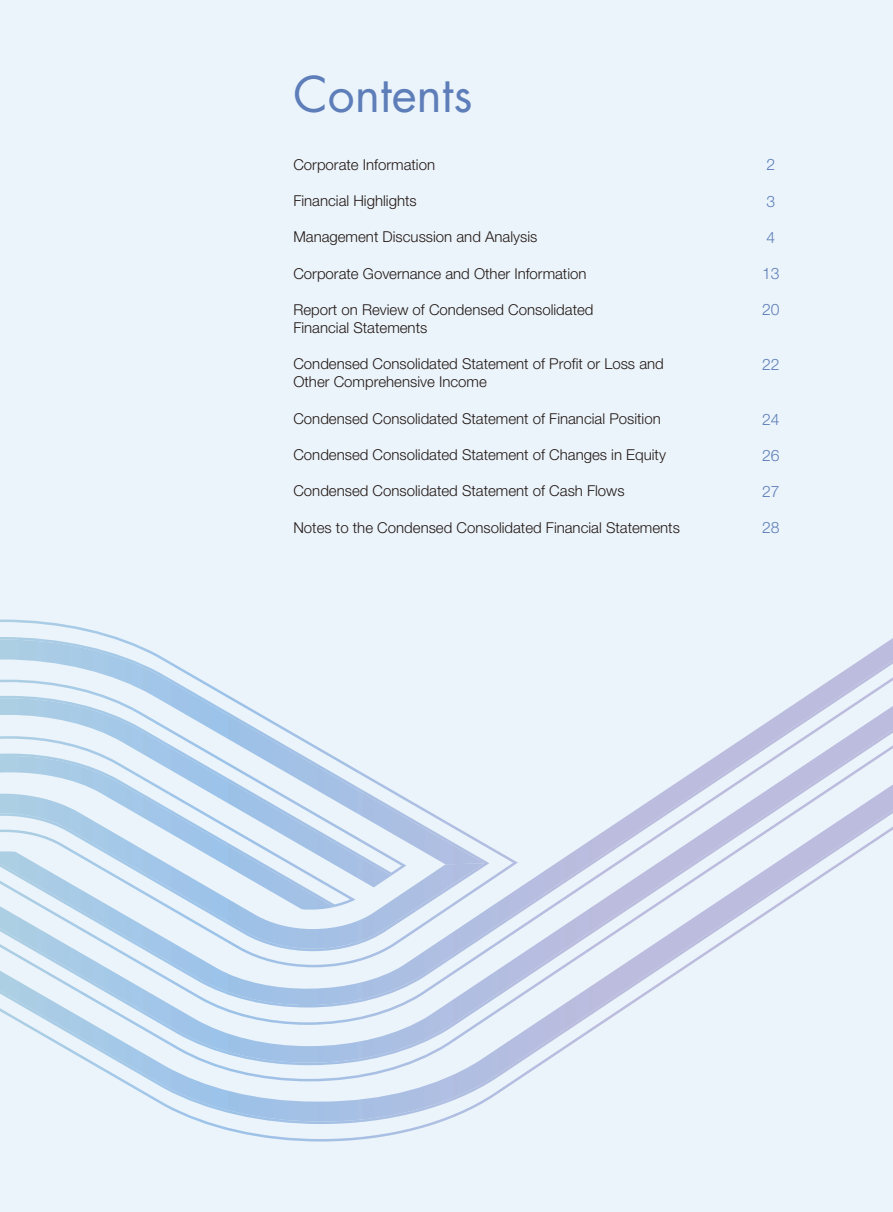
<style>
.page{position:relative;width:893px;height:1212px;background:#ebf4fb}
.page>*{position:absolute;margin:0;border:0;box-sizing:border-box;transform-origin:0 0}
.t1{font:48px "Futura Std";color:#5e7eb9}
.t2{font:300 15.75px "Helvetica Neue LT Std";color:#5e7eb9}
.t3{font:300 15px/18px "Helvetica Neue LT Std";color:#231916}
</style>
<div class="page">
<svg style="left:198px;top:1121px;width:193px;height:21px"></svg>
<svg style="left:90px;top:1063px;width:453px;height:58px"></svg>
<svg style="left:0;top:619px;width:893px;height:444px"></svg>
<h1 class="t1" style="left:293px;top:64px;width:181px">Contents</h1>
<p class="t3" style="left:293px;top:155px;width:143px">Corporate Information</p>
<p class="t2" style="left:766px;top:155px;width:10px">2</p>
<p class="t3" style="left:293px;top:191px;width:125px">Financial Highlights</p>
<p class="t2" style="left:766px;top:191px;width:10px">3</p>
<p class="t3" style="left:293px;top:228px;width:245px">Management Discussion and Analysis</p>
<p class="t2" style="left:766px;top:228px;width:10px">4</p>
<p class="t3" style="left:293px;top:264px;width:295px">Corporate Governance and Other Information</p>
<p class="t2" style="left:762px;top:264px;width:19px">13</p>
<p class="t3" style="left:293px;top:300px;width:302px">Report on Review of Condensed Consolidated<br>Financial Statements</p>
<p class="t2" style="left:762px;top:300px;width:19px">20</p>
<p class="t3" style="left:293px;top:355px;width:372px">Condensed Consolidated Statement of Profit or Loss and<br>Other Comprehensive Income</p>
<p class="t2" style="left:762px;top:355px;width:19px">22</p>
<p class="t3" style="left:293px;top:409px;width:369px">Condensed Consolidated Statement of Financial Position</p>
<p class="t2" style="left:762px;top:409px;width:19px">24</p>
<p class="t3" style="left:293px;top:445px;width:374px">Condensed Consolidated Statement of Changes in Equity</p>
<p class="t2" style="left:762px;top:446px;width:19px">26</p>
<p class="t3" style="left:293px;top:482px;width:333px">Condensed Consolidated Statement of Cash Flows</p>
<p class="t2" style="left:762px;top:482px;width:19px">27</p>
<p class="t3" style="left:293px;top:518px;width:388px">Notes to the Condensed Consolidated Financial Statements</p>
<p class="t2" style="left:762px;top:518px;width:19px">28</p>
</div>
